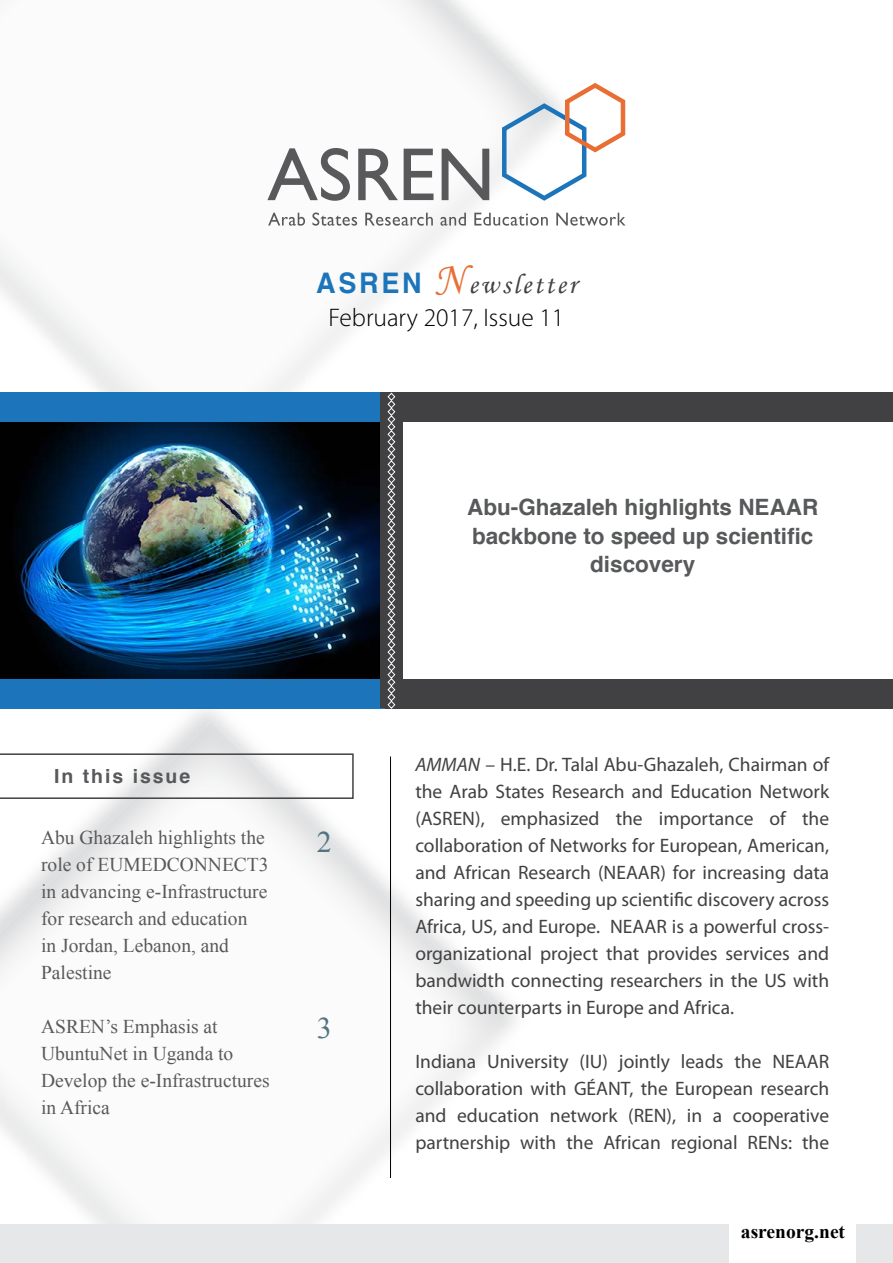
<style>
.page{position:relative;width:893px;height:1263px;background:#fff}
.page>*{position:absolute;margin:0;border:0;box-sizing:border-box;transform-origin:0 0}
.t1{font:30px "Times New Roman";color:#537383}
.t2{font:28.35px "Monotype Corsiva";letter-spacing:.1em;color:#414042;scale:.95 1}
.t3{font:300 25.5px "Myriad Pro";color:#000}
.t4{font:700 22.5px/28.5px "Helvetica";color:#58595b;text-align:center}
.t5{font:19.5px/27px "Myriad Pro";color:#414042;text-align:justify}
.t6{font:19.5px/27px "Times New Roman";color:#59595c}
.t7{font:700 19.5px "Times New Roman";color:#000}
.t8{font:700 19.5px "Helvetica";letter-spacing:.1em;color:#58595b}
.s1{font-family:"Helvetica";font-weight:700;color:#1c75ba}
.s2{font-size:45.75px;color:#e86e33}
.s3{font-style:italic}
</style>
<div class="page">
<img style="left:0;top:1224px;width:1px;height:39px">
<hr style="left:390px;top:756px;width:1px;height:422px;background:#000">
<img style="left:462px;top:20px;width:53px;height:210px">
<div style="left:385px;top:392px;width:508px;height:30px;background:#414042"></div>
<div style="left:385px;top:679px;width:508px;height:30px;background:#414042"></div>
<svg style="left:267px;top:148px;width:83px;height:53px"></svg>
<svg style="left:358px;top:149px;width:40px;height:51px"></svg>
<svg style="left:404px;top:149px;width:29px;height:51px"></svg>
<svg style="left:442px;top:149px;width:47px;height:51px"></svg>
<svg style="left:502px;top:83px;width:123px;height:118px"></svg>
<svg style="left:268px;top:213px;width:37px;height:13px"></svg>
<svg style="left:312px;top:212px;width:45px;height:14px"></svg>
<svg style="left:365px;top:213px;width:68px;height:13px"></svg>
<svg style="left:440px;top:213px;width:26px;height:13px"></svg>
<svg style="left:474px;top:213px;width:74px;height:13px"></svg>
<svg style="left:556px;top:213px;width:70px;height:13px"></svg>
<svg style="left:0;top:753px;width:354px;height:46px"></svg>
<div style="left:1px;top:1224px;width:728px;height:39px;background:#e6e7e8"></div>
<div style="left:857px;top:1224px;width:36px;height:39px;background:#e6e7e8"></div>
<img style="left:0;top:422px;width:380px;height:257px">
<div style="left:0;top:392px;width:385px;height:30px;background:#1c75ba"></div>
<div style="left:0;top:679px;width:385px;height:30px;background:#1c75ba"></div>
<div style="left:380px;top:392px;width:23px;height:316px;background:#414042"></div>
<svg style="left:387px;top:392px;width:9px;height:317px"></svg>
<h2 class="t2" style="left:316px;top:267px;width:276px"><span class="s1">ASREN</span> <span class="s2">N</span>ewsletter</h2>
<h3 class="t3" style="left:329px;top:302px;width:237px">February 2017, Issue 11</h3>
<p class="t4" style="left:467px;top:493px;width:353px">Abu-Ghazaleh highlights NEAAR backbone to speed up scientific discovery</p>
<p class="t8" style="left:54px;top:760px;width:138px">In this issue</p>
<p class="t6" style="left:41px;top:823px;width:229px">Abu Ghazaleh highlights the role of EUMEDCONNECT3 in advancing e-Infrastructure for research and education<br>in Jordan, Lebanon, and<br>Palestine</p>
<p class="t6" style="left:41px;top:1012px;width:230px">ASREN’s Emphasis at<br>UbuntuNet in Uganda to<br>Develop the e-Infrastructures in Africa</p>
<h1 class="t1" style="left:317px;top:822px;width:16px">2</h1>
<h1 class="t1" style="left:317px;top:1008px;width:16px">3</h1>
<p class="t5" style="left:415px;top:751px;width:415px"><span class="s3">AMMAN</span> – H.E. Dr. Talal Abu-Ghazaleh, Chairman of the Arab States Research and Education Network (ASREN), emphasized the importance of the collaboration of Networks for European, American, and African Research (NEAAR) for increasing data sharing and speeding up scientific discovery across Africa, US, and Europe. NEAAR is a powerful cross&shy;organizational project that provides services and bandwidth connecting researchers in the US with their counterparts in Europe and Africa.</p>
<p class="t5" style="left:415px;top:1048px;width:415px">Indiana University (IU) jointly leads the NEAAR collaboration with GÉANT, the European research and education network (REN), in a cooperative partnership with the African regional RENs: the</p>
<p class="t7" style="left:741px;top:1217px;width:106px">asrenorg.net</p>
</div>
